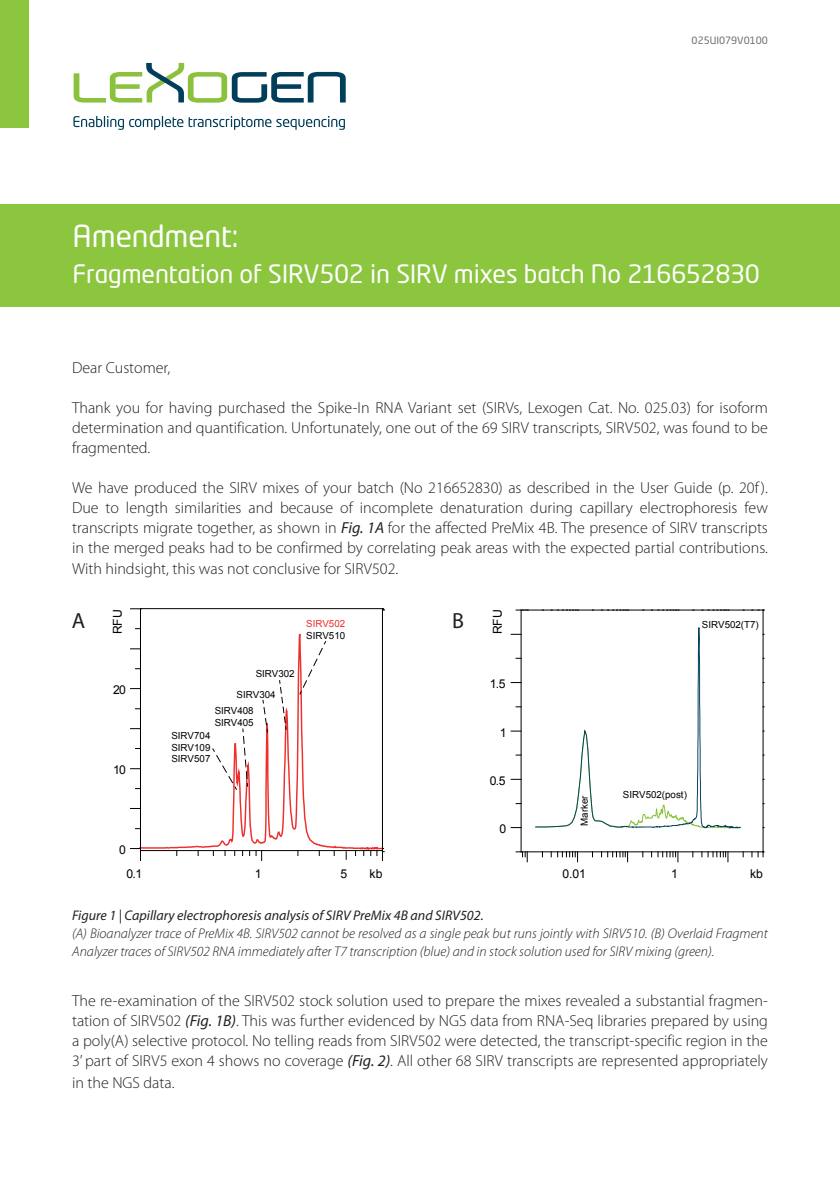
<style>
.page{position:relative;width:840px;height:1191px;background:#fff}
.page>*{position:absolute;margin:0;border:0;box-sizing:border-box;transform-origin:0 0}
.t1{font:30px "Neo Tech Std";letter-spacing:-.005em;color:#fff}
.t2{font:25px "Neo Tech Std";letter-spacing:-.01em;color:#fff}
.t3{font:22px "Myriad Pro";color:#231f20}
.t4{font:300 16px/20px "Myriad Pro";color:#231f20;text-align:justify}
.t5{font:italic 300 14px/18px "Myriad Pro";color:#231f20}
.t6{font:italic 14px "Myriad Pro";color:#231f20}
.t7{font:12.2px "Arial";color:#000001}
.t8{font:10px "Neo Tech Std";color:#6b6b6e}
.t9{font:9.8px/11.8px "Arial";color:#000001;text-align:justify}
.t10{font:9.8px/11.8px "Arial";color:#ee2f2c}
.s1{font-weight:400;font-style:italic}
.s2{color:#000001}
</style>
<div class="page">
<div style="left:0;top:204px;width:839px;height:103px;background:#8bc63e"></div>
<div style="left:0;top:0;width:29px;height:128px;background:#8bc63e"></div>
<svg style="left:74px;top:63px;width:271px;height:40px"></svg>
<svg style="left:73px;top:116px;width:272px;height:14px"></svg>
<svg style="left:139px;top:609px;width:245px;height:243px"></svg>
<svg style="left:249px;top:851px;width:13px;height:9px"></svg>
<hr style="left:140px;top:850px;width:242px;height:1px;background:#000001">
<svg style="left:130px;top:848px;width:11px;height:12px"></svg>
<hr style="left:140px;top:609px;width:1px;height:241px;background:#000001">
<hr style="left:140px;top:608px;width:242px;height:1px;background:#000001">
<svg style="left:370px;top:848px;width:14px;height:12px"></svg>
<hr style="left:382px;top:609px;width:1px;height:241px;background:#000001">
<svg style="left:212px;top:728px;width:36px;height:62px"></svg>
<svg style="left:262px;top:700px;width:6px;height:32px"></svg>
<svg style="left:279px;top:680px;width:7px;height:50px"></svg>
<svg style="left:299px;top:640px;width:27px;height:55px"></svg>
<svg style="left:535px;top:627px;width:205px;height:202px"></svg>
<svg style="left:557px;top:852px;width:20px;height:6px"></svg>
<svg style="left:607px;top:852px;width:20px;height:6px"></svg>
<svg style="left:657px;top:852px;width:21px;height:9px"></svg>
<svg style="left:701px;top:852px;width:27px;height:9px"></svg>
<hr style="left:521px;top:851px;width:241px;height:1px;background:#000001">
<svg style="left:516px;top:851px;width:11px;height:10px"></svg>
<hr style="left:520px;top:610px;width:1px;height:242px;background:#000001">
<hr style="left:521px;top:609px;width:241px;height:1px;background:#000001">
<svg style="left:751px;top:851px;width:12px;height:5px"></svg>
<svg style="left:751px;top:609px;width:12px;height:1px"></svg>
<hr style="left:762px;top:610px;width:1px;height:242px;background:#000001">
<p class="t8" style="left:691px;top:34px;width:78px">025UI079V0100</p>
<p class="t1" style="left:73px;top:217px;width:167px">Amendment:</p>
<p class="t2" style="left:73px;top:258px;width:688px">Fragmentation of SIRV502 in SIRV mixes batch No 216652830</p>
<p class="t4" style="left:72px;top:358px;width:100px">Dear Customer,</p>
<p class="t4" style="left:72px;top:397px;width:697px">Thank you for having purchased the Spike-In RNA Variant set (SIRVs, Lexogen Cat. No. 025.03) for isoform determination and quantification. Unfortunately, one out of the 69 SIRV transcripts, SIRV502, was found to be fragmented.</p>
<p class="t4" style="left:72px;top:477px;width:697px">We have produced the SIRV mixes of your batch (No 216652830) as described in the User Guide (p. 20f ).<br>Due to length similarities and because of incomplete denaturation during capillary electrophoresis few transcripts migrate together, as shown in <span class="s1">Fig. 1A</span> for the affected PreMix 4B. The presence of SIRV transcripts in the merged peaks had to be confirmed by correlating peak areas with the expected partial contributions.</p>
<p class="t4" style="left:72px;top:559px;width:327px">With hindsight, this was not conclusive for SIRV502.</p>
<p class="t7" style="left:109px;top:634px;width:27px;rotate:-90deg">RFU</p>
<p class="t7" style="left:489px;top:634px;width:27px;rotate:-90deg">RFU</p>
<p class="t3" style="left:72px;top:607px;width:15px">A</p>
<p class="t3" style="left:452px;top:607px;width:13px">B</p>
<p class="t9" style="left:701px;top:618px;width:58px">SIRV502(T7)</p>
<p class="t10" style="left:306px;top:618px;width:41px">SIRV502<br><span class="s2">SIRV510</span></p>
<p class="t7" style="left:113px;top:682px;width:14px">20</p>
<p class="t7" style="left:113px;top:762px;width:14px">10</p>
<p class="t7" style="left:119px;top:841px;width:8px">0</p>
<p class="t7" style="left:126px;top:865px;width:17px">0.1</p>
<p class="t9" style="left:255px;top:668px;width:41px">SIRV302</p>
<p class="t9" style="left:236px;top:688px;width:41px">SIRV304</p>
<p class="t9" style="left:214px;top:705px;width:41px">SIRV408<br>SIRV405</p>
<p class="t9" style="left:171px;top:730px;width:41px">SIRV704<br>SIRV109<br>SIRV507</p>
<p class="t7" style="left:255px;top:865px;width:8px">1</p>
<p class="t7" style="left:369px;top:865px;width:14px">kb</p>
<p class="t7" style="left:340px;top:865px;width:8px">5</p>
<p class="t7" style="left:489px;top:676px;width:17px">1.5</p>
<p class="t7" style="left:499px;top:724px;width:8px">1</p>
<p class="t7" style="left:489px;top:772px;width:17px">0.5</p>
<p class="t7" style="left:499px;top:821px;width:8px">0</p>
<p class="t9" style="left:578px;top:826px;width:32px;rotate:-90deg">Marker</p>
<p class="t9" style="left:622px;top:788px;width:65px">SIRV502(post)</p>
<p class="t7" style="left:562px;top:865px;width:25px">0.01</p>
<p class="t7" style="left:670px;top:865px;width:8px">1</p>
<p class="t7" style="left:749px;top:865px;width:14px">kb</p>
<p class="t6" style="left:72px;top:906px;width:413px">Figure 1 | Capillary electrophoresis analysis of SIRV PreMix 4B and SIRV502.</p>
<p class="t5" style="left:72px;top:924px;width:697px">(A) Bioanalyzer trace of PreMix 4B. SIRV502 cannot be resolved as a single peak but runs jointly with SIRV510. (B) Overlaid Fragment<br>Analyzer traces of SIRV502 RNA immediately after T7 transcription (blue) and in stock solution used for SIRV mixing (green).</p>
<p class="t4" style="left:72px;top:991px;width:697px">The re-examination of the SIRV502 stock solution used to prepare the mixes revealed a substantial fragmen&shy;tation of SIRV502 <span class="s1">(Fig. 1B)</span>. This was further evidenced by NGS data from RNA-Seq libraries prepared by using a poly(A) selective protocol. No telling reads from SIRV502 were detected, the transcript-specific region in the 3’ part of SIRV5 exon 4 shows no coverage <span class="s1">(Fig. 2)</span>. All other 68 SIRV transcripts are represented appropriately</p>
<p class="t4" style="left:72px;top:1073px;width:104px">in the NGS data.</p>
</div>
